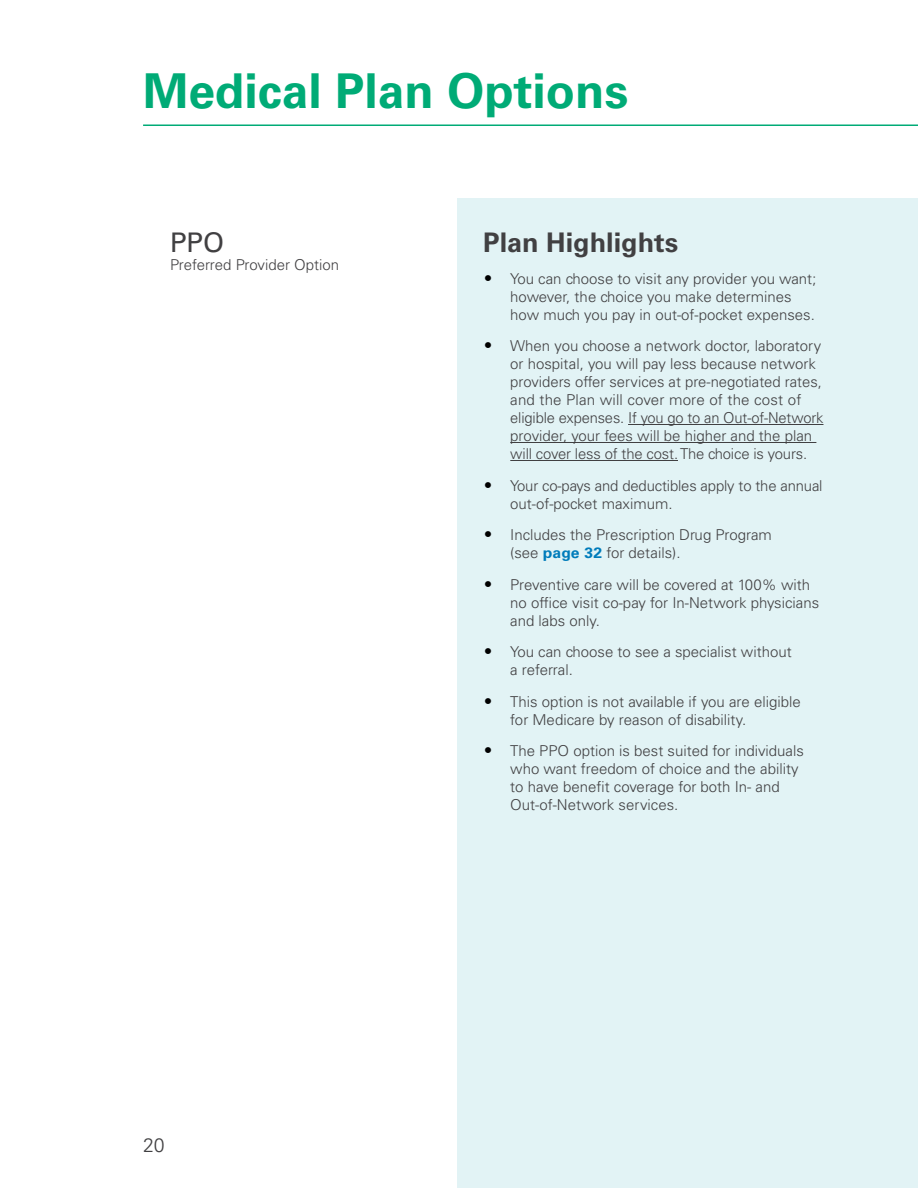
<style>
.page{position:relative;width:918px;height:1188px;background:#fff}
.page>*{position:absolute;margin:0;border:0;box-sizing:border-box;transform-origin:0 0}
.t1{font:700 48px "Univers LT Std";color:#00ab76}
.t2{font:700 27px "Univers LT Std";color:#414042}
.t3{font:27px "Univers LT Std";color:#414042}
.t4{font:300 19.5px "Univers LT Std";color:#414042}
.t5{font:300 15px/18px "Univers LT Std";color:#414042}
.s1{font-stretch:condensed;font-size:16.5px;color:#000}
.s2{font-weight:700;color:#007cbb}
</style>
<div class="page">
<div style="left:458px;top:198px;width:460px;height:990px;background:#e2f3f5"></div>
<hr style="left:143px;top:124px;width:775px;height:2px;background:#00ab76">
<hr style="left:628px;top:424px;width:195px;height:1px;background:#414042">
<hr style="left:510px;top:442px;width:306px;height:1px;background:#414042">
<hr style="left:510px;top:460px;width:168px;height:1px;background:#414042">
<h1 class="t1" style="left:143px;top:63px;width:487px">Medical Plan Options</h1>
<h2 class="t3" style="left:170px;top:226px;width:55px">PPO</h2>
<p class="t5" style="left:170px;top:256px;width:171px">Preferred Provider Option</p>
<h3 class="t4" style="left:143px;top:1133px;width:23px">20</h3>
<h2 class="t2" style="left:483px;top:227px;width:197px">Plan Highlights</h2>
<p class="t5" style="left:510px;top:269px;width:308px;text-indent:-27px"><span class="s1">•</span> You can choose to visit any provider you want; however, the choice you make determines how much you pay in out-of-pocket expenses.</p>
<p class="t5" style="left:510px;top:337px;width:315px;text-indent:-27px"><span class="s1">•</span> When you choose a network doctor, laboratory or hospital, you will pay less because network providers offer services at pre-negotiated rates, and the Plan will cover more of the cost of eligible expenses. If you go to an Out-of-Network provider, your fees will be higher and the plan will cover less of the cost. The choice is yours.</p>
<p class="t5" style="left:510px;top:476px;width:314px;text-indent:-27px"><span class="s1">•</span> Your co-pays and deductibles apply to the annual out-of-pocket maximum.</p>
<p class="t5" style="left:510px;top:526px;width:263px;text-indent:-27px"><span class="s1">•</span> Includes the Prescription Drug Program (see <span class="s2">page 32</span> for details).</p>
<p class="t5" style="left:510px;top:575px;width:311px;text-indent:-27px"><span class="s1">•</span> Preventive care will be covered at 100% with no office visit co-pay for In-Network physicians and labs only.</p>
<p class="t5" style="left:510px;top:643px;width:283px;text-indent:-27px"><span class="s1">•</span> You can choose to see a specialist without a referral.</p>
<p class="t5" style="left:510px;top:692px;width:292px;text-indent:-27px"><span class="s1">•</span> This option is not available if you are eligible for Medicare by reason of disability.</p>
<p class="t5" style="left:510px;top:742px;width:295px;text-indent:-27px"><span class="s1">•</span> The PPO option is best suited for individuals who want freedom of choice and the ability to have benefit coverage for both In- and Out-of-Network services.</p>
</div>
